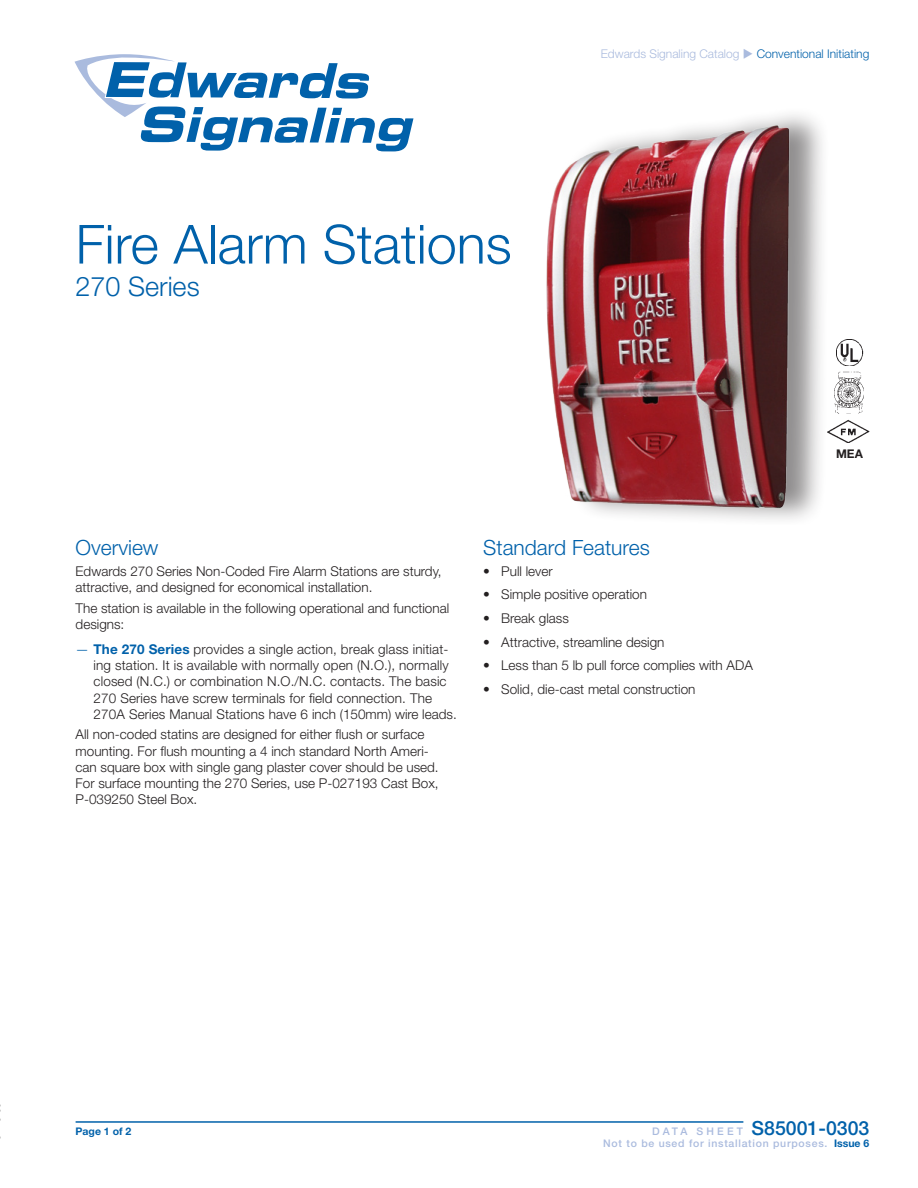
<style>
.page{position:relative;width:918px;height:1188px;background:#fff}
.page>*{position:absolute;margin:0;border:0;box-sizing:border-box;transform-origin:0 0}
.t1{font:300 54px "Helvetica Neue LT Std";color:#0161aa}
.Model{font:300 27px "Helvetica Neue LT Std";color:#0161aa}
.HEAD{font:300 21px "Helvetica Neue LT Std";color:#0161aa}
.t2{font:500 19.5px "Helvetica Neue LT Std";color:#0161aa}
.BODY{font:300 13.5px/16.2px "Helvetica Neue LT Std";color:#231f20}
.Features{font:300 13.5px "Helvetica Neue LT Std";color:#231f20}
.t3{font:300 12px "Helvetica Neue LT Std";color:#aabbde}
.t4{font:700 12px "Helvetica Neue LT Std";color:#231f20}
.t5{font:500 10.5px "Helvetica Neue LT Std";letter-spacing:.07em;color:#aabbde}
.t6{font:700 10.5px "Helvetica Neue LT Std";color:#0161aa}
.s1{color:#0161aa}
.s2{font-weight:700;color:#0161aa}
.s3{font-size:10.5px;color:#aabbde}
</style>
<div class="page">
<hr style="left:76px;top:1121px;width:667px;height:2px;background:#0161aa">
<svg style="left:75px;top:54px;width:338px;height:98px"></svg>
<img style="left:836px;top:339px;width:28px;height:27px">
<img style="left:829px;top:420px;width:40px;height:23px">
<img style="left:834px;top:372px;width:30px;height:42px">
<div style="left:546px;top:103px;width:283px;height:422px;background:#231f20;opacity:.5"></div>
<img style="left:546px;top:108px;width:263px;height:417px">
<p class="t1" style="left:76px;top:211px;width:438px">Fire Alarm Stations</p>
<p class="Model" style="left:76px;top:270px;width:126px">270 Series</p>
<p class="t3" style="left:601px;top:47px;width:270px">Edwards Signaling Catalog ◆ <span class="s1">Conventional Initiating</span></p>
<p class="t4" style="left:836px;top:446px;width:28px">MEA</p>
<p class="HEAD" style="left:76px;top:535px;width:84px">Overview</p>
<p class="BODY" style="left:76px;top:563px;width:367px">Edwards 270 Series Non-Coded Fire Alarm Stations are sturdy, attractive, and designed for economical installation.</p>
<p class="BODY" style="left:76px;top:599px;width:375px">The station is available in the following operational and functional designs:</p>
<p class="BODY" style="left:94px;top:641px;width:365px;text-indent:-18px"><span class="s1">—</span> <span class="s2">The 270 Series</span> provides a single action, break glass initiat&shy;ing station. It is available with normally open (N.O.), normally closed (N.C.) or combination N.O./N.C. contacts. The basic 270 Series have screw terminals for field connection. The 270A Series Manual Stations have 6 inch (150mm) wire leads.</p>
<p class="BODY" style="left:76px;top:726px;width:365px">All non-coded statins are designed for either flush or surface mounting. For flush mounting a 4 inch standard North Ameri&shy;can square box with single gang plaster cover should be used.<br>For surface mounting the 270 Series, use P-027193 Cast Box, P-039250 Steel Box.</p>
<p class="HEAD" style="left:483px;top:535px;width:168px">Standard Features</p>
<p class="Features" style="left:483px;top:563px;width:71px">• Pull lever</p>
<p class="Features" style="left:483px;top:586px;width:165px">• Simple positive operation</p>
<p class="Features" style="left:483px;top:610px;width:87px">• Break glass</p>
<p class="Features" style="left:483px;top:634px;width:183px">• Attractive, streamline design</p>
<p class="Features" style="left:483px;top:657px;width:271px">• Less than 5 lb pull force complies with ADA</p>
<p class="Features" style="left:483px;top:681px;width:214px">• Solid, die-cast metal construction</p>
<p class="t6" style="left:76px;top:1124px;width:57px">Page 1 of 2</p>
<p class="t2" style="left:652px;top:1116px;width:219px"><span class="s3">D A T A S H E E T</span> S85001-0303</p>
<p class="t5" style="left:603px;top:1137px;width:268px">Not to be used for installation purposes. <span class="s2">Issue 6</span></p>
</div>
